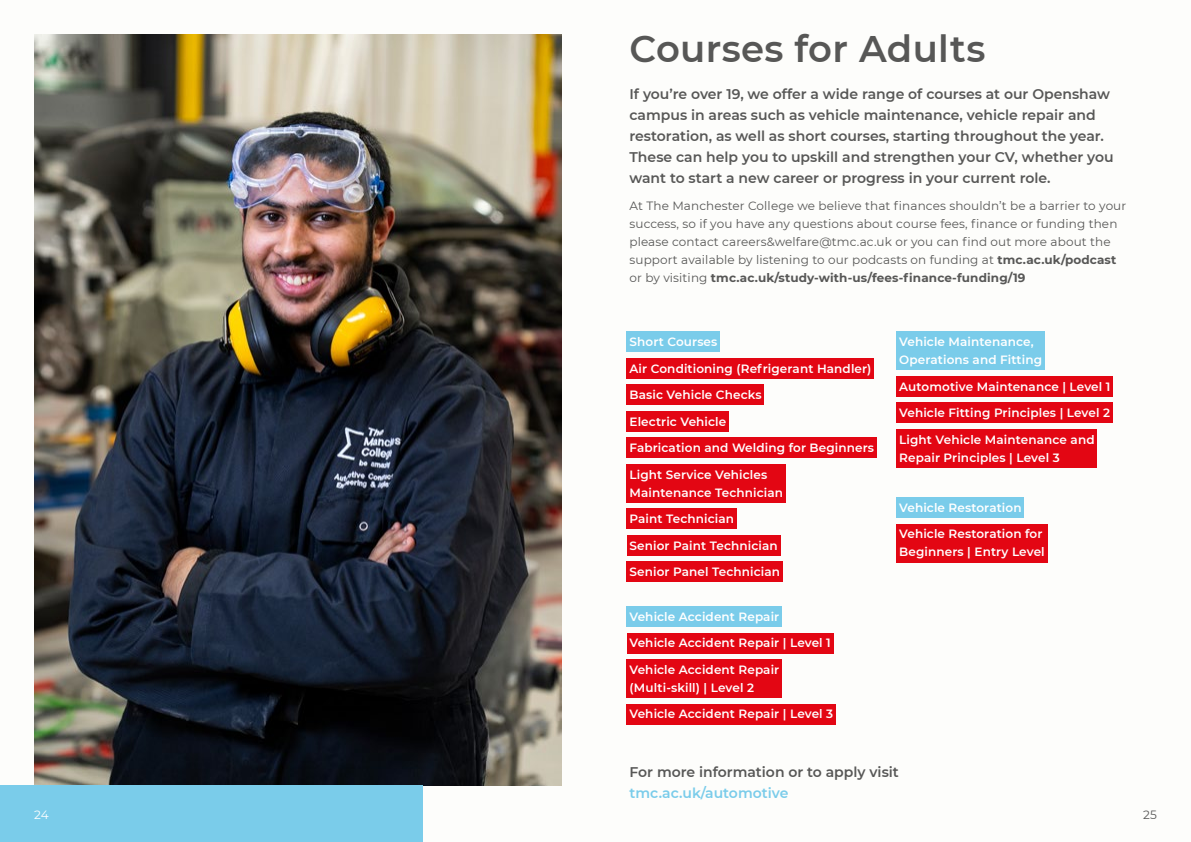
<style>
.page{position:relative;width:1191px;height:842px;background:#fff}
.page>*{position:absolute;margin:0;border:0;box-sizing:border-box;transform-origin:0 0}
.Page_Titles{font:600 37px "Montserrat";letter-spacing:.01em;color:#575756}
.Body_1st_Para{font:600 14px/21px "Montserrat";color:#575756}
.Location_Year_Title{font:600 12px/18px "Montserrat";letter-spacing:.01em;color:#fff}
.Body_Copy{font:12px/18px "Montserrat";letter-spacing:.01em;color:#575756}
.Level_Course_Title{font:600 12px/18px "Montserrat";letter-spacing:.01em;color:#fff}
.Page_Numbers_White{font:12px "Montserrat";color:#fff}
.s1{font-weight:700}
.s2{color:#7accea}
</style>
<div class="page">
<div style="left:595px;top:0;width:596px;height:842px;background:#fdfdfb"></div>
<div style="left:0;top:0;width:604px;height:842px;background:#fdfdfb"></div>
<img style="left:34px;top:34px;width:527px;height:751px">
<div style="left:626px;top:332px;width:94px;height:20px;background:#7accea"></div>
<div style="left:626px;top:358px;width:248px;height:21px;background:#e30613"></div>
<div style="left:626px;top:385px;width:138px;height:20px;background:#e30613"></div>
<div style="left:626px;top:411px;width:103px;height:21px;background:#e30613"></div>
<div style="left:626px;top:438px;width:251px;height:20px;background:#e30613"></div>
<div style="left:626px;top:464px;width:160px;height:39px;background:#e30613"></div>
<div style="left:626px;top:509px;width:111px;height:20px;background:#e30613"></div>
<div style="left:626px;top:535px;width:154px;height:21px;background:#e30613"></div>
<div style="left:626px;top:562px;width:157px;height:20px;background:#e30613"></div>
<div style="left:626px;top:606px;width:156px;height:21px;background:#7accea"></div>
<div style="left:626px;top:633px;width:207px;height:20px;background:#e30613"></div>
<div style="left:626px;top:659px;width:156px;height:39px;background:#e30613"></div>
<div style="left:626px;top:704px;width:210px;height:20px;background:#e30613"></div>
<div style="left:896px;top:332px;width:148px;height:38px;background:#7accea"></div>
<div style="left:896px;top:376px;width:217px;height:21px;background:#e30613"></div>
<div style="left:896px;top:403px;width:216px;height:20px;background:#e30613"></div>
<div style="left:896px;top:429px;width:201px;height:39px;background:#e30613"></div>
<div style="left:896px;top:497px;width:128px;height:21px;background:#7accea"></div>
<div style="left:896px;top:524px;width:151px;height:38px;background:#e30613"></div>
<div style="left:0;top:785px;width:422px;height:57px;background:#7accea"></div>
<p class="Page_Titles" style="left:629px;top:22px;width:357px">Courses for Adults</p>
<p class="Body_1st_Para" style="left:629px;top:83px;width:485px">If you’re over 19, we offer a wide range of courses at our Openshaw campus in areas such as vehicle maintenance, vehicle repair and restoration, as well as short courses, starting throughout the year.<br>These can help you to upskill and strengthen your CV, whether you want to start a new career or progress in your current role.</p>
<p class="Body_Copy" style="left:629px;top:196px;width:498px">At The Manchester College we believe that finances shouldn’t be a barrier to your success, so if you have any questions about course fees, finance or funding then please contact careers&amp;welfare@tmc.ac.uk or you can find out more about the support available by listening to our podcasts on funding at <span class="s1">tmc.ac.uk/podcast </span>or by visiting <span class="s1">tmc.ac.uk/study-with-us/fees-finance-funding/19</span></p>
<p class="Level_Course_Title" style="left:629px;top:332px;width:89px">Short Courses</p>
<p class="Location_Year_Title" style="left:629px;top:359px;width:243px">Air Conditioning (Refrigerant Handler)</p>
<p class="Location_Year_Title" style="left:629px;top:385px;width:134px">Basic Vehicle Checks</p>
<p class="Location_Year_Title" style="left:629px;top:412px;width:98px">Electric Vehicle</p>
<p class="Location_Year_Title" style="left:629px;top:438px;width:246px">Fabrication and Welding for Beginners</p>
<p class="Location_Year_Title" style="left:629px;top:465px;width:155px">Light Service Vehicles<br>Maintenance Technician</p>
<p class="Location_Year_Title" style="left:629px;top:509px;width:106px">Paint Technician</p>
<p class="Location_Year_Title" style="left:629px;top:536px;width:150px">Senior Paint Technician</p>
<p class="Location_Year_Title" style="left:629px;top:562px;width:152px">Senior Panel Technician</p>
<p class="Level_Course_Title" style="left:629px;top:607px;width:151px">Vehicle Accident Repair</p>
<p class="Location_Year_Title" style="left:629px;top:633px;width:203px">Vehicle Accident Repair | Level 1</p>
<p class="Location_Year_Title" style="left:629px;top:660px;width:151px">Vehicle Accident Repair (Multi-skill) | Level 2</p>
<p class="Location_Year_Title" style="left:629px;top:704px;width:205px">Vehicle Accident Repair | Level 3</p>
<p class="Level_Course_Title" style="left:899px;top:332px;width:144px">Vehicle Maintenance,<br>Operations and Fitting</p>
<p class="Location_Year_Title" style="left:899px;top:377px;width:213px">Automotive Maintenance | Level 1</p>
<p class="Location_Year_Title" style="left:899px;top:403px;width:212px">Vehicle Fitting Principles | Level 2</p>
<p class="Location_Year_Title" style="left:899px;top:430px;width:197px">Light Vehicle Maintenance and<br>Repair Principles | Level 3</p>
<p class="Level_Course_Title" style="left:899px;top:498px;width:124px">Vehicle Restoration</p>
<p class="Location_Year_Title" style="left:899px;top:525px;width:147px">Vehicle Restoration for<br>Beginners | Entry Level</p>
<p class="Body_1st_Para" style="left:629px;top:761px;width:271px">For more information or to apply visit <span class="s2">tmc.ac.uk/automotive</span></p>
<p class="Page_Numbers_White" style="left:34px;top:807px;width:16px">24</p>
<p class="Body_Copy" style="left:1143px;top:806px;width:15px">25</p>
</div>
